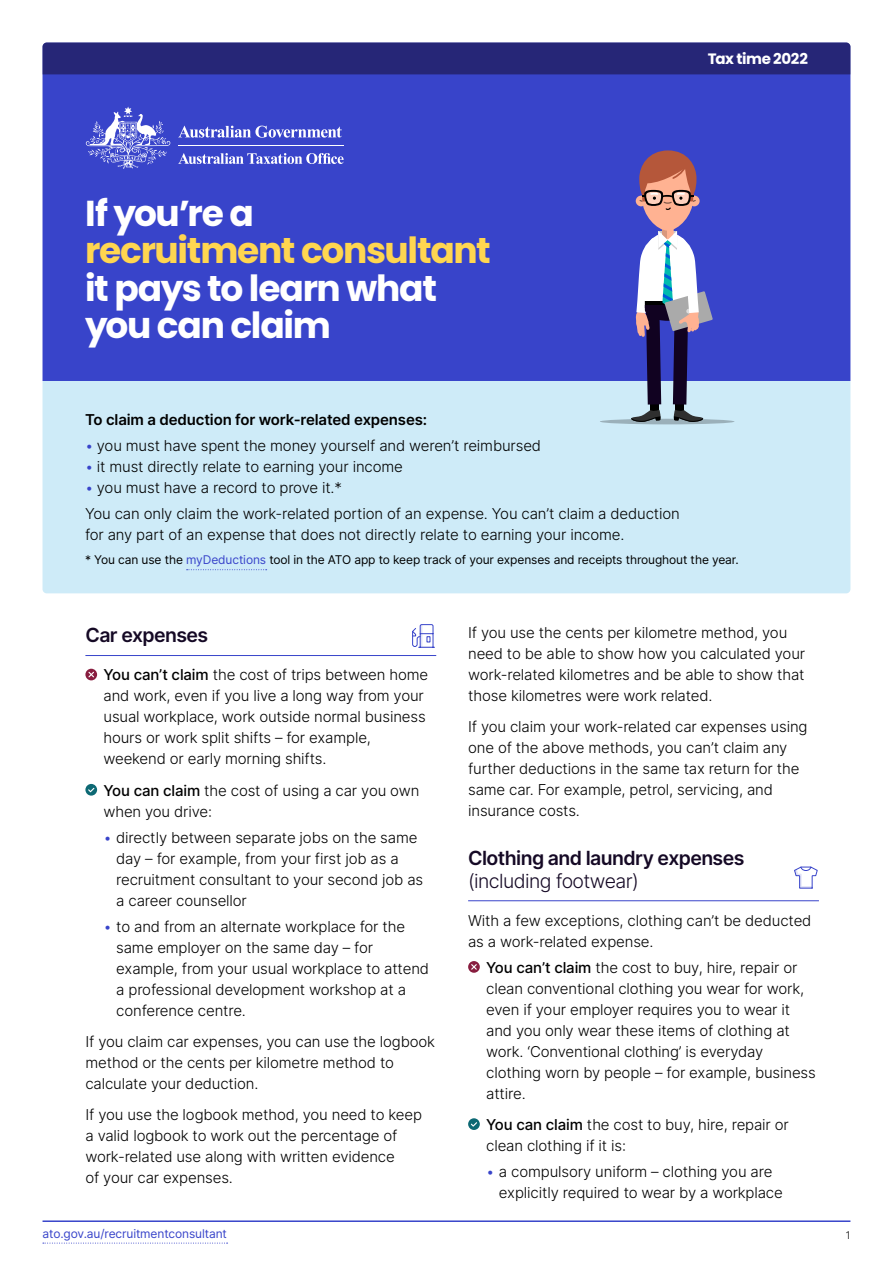
<style>
.page{position:relative;width:893px;height:1263px;background:#fff}
.page>*{position:absolute;margin:0;border:0;box-sizing:border-box;transform-origin:0 0}
.h2_occupations{font:700 36px/37.5px "Poppins";letter-spacing:-.035em;color:#fff}
.h3_rule_under__icon{font:600 19.5px/22.5px "Inter";letter-spacing:-.03em;color:#150925}
.p_icon{font:300 15px/21px "Inter";letter-spacing:-.01em;color:#000}
.t1{font:600 15px "Inter";letter-spacing:-.01em;color:#000}
.h1_factsheet_header{font:700 15px "Poppins";letter-spacing:-.025em;color:#fff}
.p_note{font:12px "Inter";letter-spacing:-.01em;color:#000}
.t2{font:12px "Inter";letter-spacing:-.01em;color:#3844ca}
.t3{font:300 10.5px "Inter";color:#000}
.s1{color:#ffd650}
.s2{color:#3844ca}
.s3{font-weight:500}
.s4{font-weight:300}
</style>
<div class="page">
<hr style="left:43px;top:1220px;width:807px;height:2px;background:#3844ca">
<div style="left:43px;top:74px;width:807px;height:307px;background:#3844ca"></div>
<svg style="left:178px;top:126px;width:164px;height:12px"></svg>
<svg style="left:86px;top:107px;width:84px;height:62px;background:#666fd6"></svg>
<hr style="left:178px;top:145px;width:166px;height:1px;background:#fff">
<svg style="left:178px;top:153px;width:166px;height:11px"></svg>
<div style="left:43px;top:43px;width:807px;height:31px;background:#262677"></div>
<svg style="left:43px;top:1243px;width:185px;height:1px"></svg>
<div style="left:43px;top:381px;width:807px;height:212px;background:#ceebf8"></div>
<svg style="left:187px;top:569px;width:80px;height:1px"></svg>
<hr style="left:85px;top:655px;width:351px;height:1px;background:#3844ca">
<svg style="left:412px;top:624px;width:23px;height:24px"></svg>
<svg style="left:85px;top:669px;width:12px;height:11px"></svg>
<svg style="left:88px;top:672px;width:6px;height:5px"></svg>
<svg style="left:85px;top:784px;width:12px;height:12px"></svg>
<svg style="left:88px;top:788px;width:6px;height:4px"></svg>
<hr style="left:468px;top:900px;width:351px;height:1px;background:#3844ca">
<svg style="left:794px;top:867px;width:24px;height:22px"></svg>
<div style="left:468px;top:961px;width:12px;height:12px;background:#881d3f;border-radius:50%"></div>
<svg style="left:471px;top:964px;width:6px;height:6px"></svg>
<div style="left:468px;top:1118px;width:12px;height:12px;background:#0d6974;border-radius:50%"></div>
<svg style="left:471px;top:1122px;width:6px;height:4px"></svg>
<div style="left:600px;top:419px;width:134px;height:5px;background:#9bb0ba;border-radius:50%"></div>
<svg style="left:631px;top:150px;width:82px;height:272px;background:#7f79ab"></svg>
<h1 class="h1_factsheet_header" style="left:708px;top:50px;width:102px">Tax time 2022</h1>
<h2 class="h2_occupations" style="left:85px;top:195px;width:407px">If you’re a<br><span class="s1">recruitment consultant </span>it pays to learn what you can claim</h2>
<p class="t1" style="left:85px;top:408px;width:344px">To claim a deduction for work‑related expenses:</p>
<p class="p_icon" style="left:85px;top:435px;width:458px"><span class="s2">•</span> you must have spent the money yourself and weren’t reimbursed</p>
<p class="p_icon" style="left:85px;top:456px;width:319px"><span class="s2">•</span> it must directly relate to earning your income</p>
<p class="p_icon" style="left:85px;top:477px;width:258px"><span class="s2">•</span> you must have a record to prove it.*</p>
<p class="p_icon" style="left:85px;top:503px;width:596px">You can only claim the work‑related portion of an expense. You can’t claim a deduction for any part of an expense that does not directly relate to earning your income.</p>
<p class="p_note" style="left:85px;top:551px;width:655px">* You can use the <span class="s2">myDeductions</span> tool in the ATO app to keep track of your expenses and receipts throughout the year.</p>
<h3 class="h3_rule_under__icon" style="left:85px;top:623px;width:124px">Car expenses</h3>
<p class="p_icon" style="left:103px;top:664px;width:326px"><span class="s3">You can’t claim</span> the cost of trips between home and work, even if you live a long way from your usual workplace, work outside normal business hours or work split shifts – for example, weekend or early morning shifts.</p>
<p class="p_icon" style="left:103px;top:779px;width:317px"><span class="s3">You can claim</span> the cost of using a car you own when you drive:</p>
<p class="p_icon" style="left:116px;top:826px;width:308px;text-indent:-13px"><span class="s2">•</span> directly between separate jobs on the same day – for example, from your first job as a recruitment consultant to your second job as a career counsellor</p>
<p class="p_icon" style="left:116px;top:916px;width:314px;text-indent:-13px"><span class="s2">•</span> to and from an alternate workplace for the same employer on the same day – for example, from your usual workplace to attend a professional development workshop at a conference centre.</p>
<p class="p_icon" style="left:85px;top:1031px;width:351px">If you claim car expenses, you can use the logbook method or the cents per kilometre method to calculate your deduction.</p>
<p class="p_icon" style="left:85px;top:1104px;width:338px">If you use the logbook method, you need to keep a valid logbook to work out the percentage of work-related use along with written evidence<br>of your car expenses.</p>
<p class="t2" style="left:43px;top:1225px;width:186px">ato.gov.au/recruitmentconsultant</p>
<p class="p_icon" style="left:468px;top:622px;width:339px">If you use the cents per kilometre method, you need to be able to show how you calculated your work-related kilometres and be able to show that those kilometres were work related.</p>
<p class="p_icon" style="left:468px;top:716px;width:341px">If you claim your work-related car expenses using one of the above methods, you can’t claim any further deductions in the same tax return for the same car. For example, petrol, servicing, and insurance costs.</p>
<h3 class="h3_rule_under__icon" style="left:468px;top:846px;width:278px">Clothing and laundry expenses <span class="s4">(including footwear)</span></h3>
<p class="p_icon" style="left:468px;top:909px;width:345px">With a few exceptions, clothing can’t be deducted as a work-related expense.</p>
<p class="p_icon" style="left:486px;top:957px;width:331px"><span class="s3">You can’t claim</span> the cost to buy, hire, repair or clean conventional clothing you wear for work, even if your employer requires you to wear it and you only wear these items of clothing at work. ‘Conventional clothing’ is everyday clothing worn by people – for example, business attire.</p>
<p class="p_icon" style="left:486px;top:1114px;width:304px"><span class="s3">You can claim</span> the cost to buy, hire, repair or clean clothing if it is:</p>
<p class="p_icon" style="left:499px;top:1161px;width:285px;text-indent:-13px"><span class="s2">•</span> a compulsory uniform – clothing you are explicitly required to wear by a workplace</p>
<p class="t3" style="left:846px;top:1228px;width:6px">1</p>
</div>
